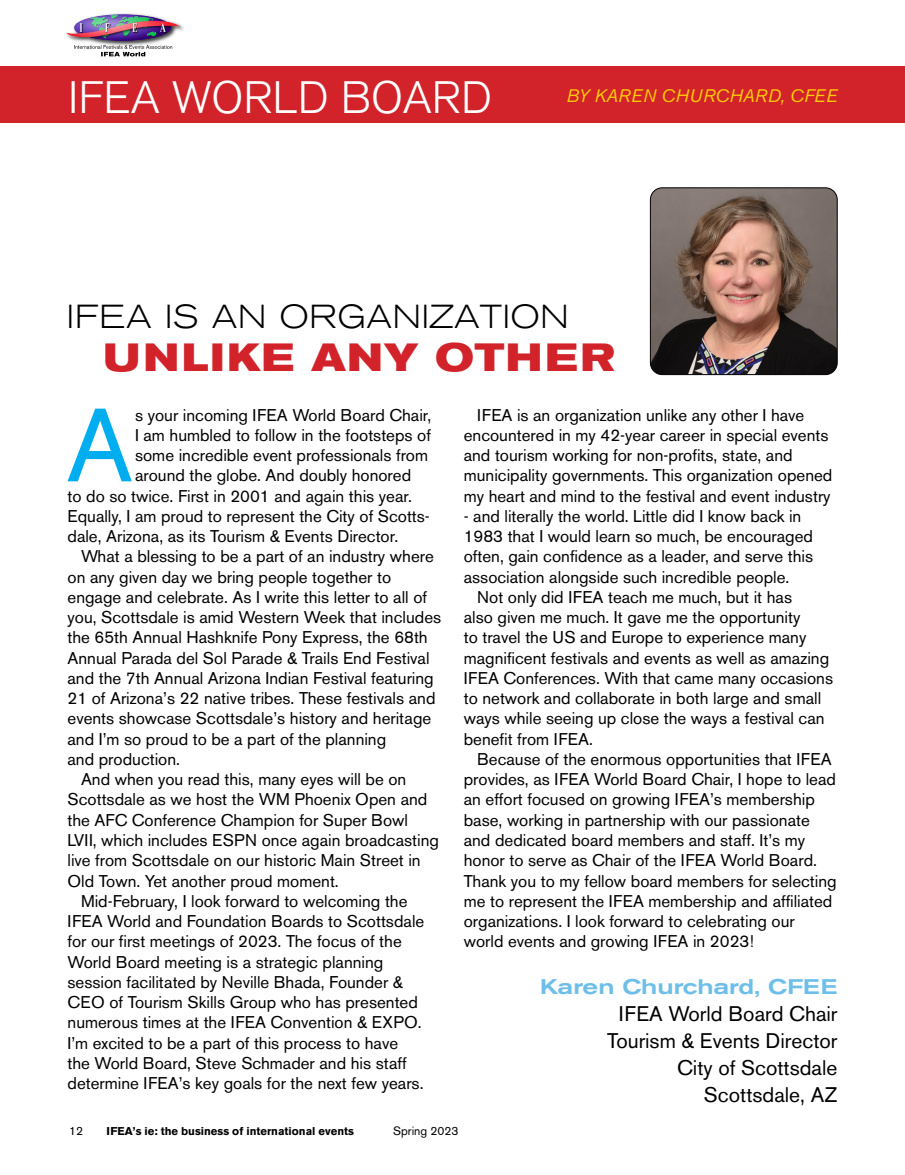
<style>
.page{position:relative;width:905px;height:1175px;background:#fff}
.page>*{position:absolute;margin:0;border:0;box-sizing:border-box;transform-origin:0 0}
.Body_Text_Black{font:102.9px "Akzidenz Grotesk BE";color:#00aeef}
.t1{font:300 45px "Akzidenz Grotesk BE";color:#fff}
.t2{font:700 expanded 39px "Akzidenz Grotesk BE";letter-spacing:.05em;color:#d2232a}
.t3{font:300 expanded 33px "Akzidenz Grotesk BE";letter-spacing:.03em;color:#000;scale:.95 1}
.t4{font:21px "Akzidenz Grotesk BE";color:#000}
.t5{font:500 expanded 21px "Akzidenz Grotesk BE";color:#6ebeea}
.t6{font:italic 18px "Akzidenz Grotesk BE";color:#ffcb05}
.Body_Text_Black-2{font:16.8px/20.2px "Akzidenz Grotesk BE";color:#000}
.t7{font:12px "Akzidenz Grotesk BE";color:#000}
.t8{font:700 11.25px "Akzidenz Grotesk BE";color:#000}
</style>
<div class="page">
<img style="left:650px;top:188px;width:187px;height:186px">
<div style="left:650px;top:187px;width:187px;height:188px;border:1px solid #000;border-radius:12px"></div>
<div style="left:0;top:67px;width:904px;height:56px;background:#d2232a"></div>
<div style="left:64px;top:13px;width:121px;height:33px;background:#000;opacity:.75"></div>
<img style="left:66px;top:14px;width:114px;height:27px">
<svg style="left:74px;top:45px;width:98px;height:11px"></svg>
<p class="t1" style="left:68px;top:72px;width:425px">IFEA WORLD BOARD</p>
<p class="t6" style="left:566px;top:85px;width:272px">BY KAREN CHURCHARD, CFEE</p>
<p class="t3" style="left:67px;top:298px;width:529px">IFEA IS AN ORGANIZATION</p>
<p class="t2" style="left:103px;top:334px;width:513px">UNLIKE ANY OTHER</p>
<p class="Body_Text_Black" style="left:66px;top:384px;width:68px">A</p>
<p class="Body_Text_Black-2" style="left:135px;top:404px;width:298px">s your incoming IFEA World Board Chair,</p>
<p class="Body_Text_Black-2" style="left:135px;top:425px;width:297px">I am humbled to follow in the footsteps of</p>
<p class="Body_Text_Black-2" style="left:135px;top:445px;width:294px">some incredible event professionals from</p>
<p class="Body_Text_Black-2" style="left:135px;top:465px;width:277px">around the globe. And doubly honored</p>
<p class="Body_Text_Black-2" style="left:68px;top:485px;width:346px">to do so twice. First in 2001 and again this year.</p>
<p class="Body_Text_Black-2" style="left:68px;top:506px;width:364px">Equally, I am proud to represent the City of Scotts-</p>
<p class="Body_Text_Black-2" style="left:68px;top:526px;width:332px">dale, Arizona, as its Tourism &amp; Events Director.</p>
<p class="Body_Text_Black-2" style="left:68px;top:546px;width:375px;text-indent:14px">What a blessing to be a part of an industry where on any given day we bring people together to engage and celebrate. As I write this letter to all of you, Scottsdale is amid Western Week that includes the 65th Annual Hashknife Pony Express, the 68th Annual Parada del Sol Parade &amp; Trails End Festival and the 7th Annual Arizona Indian Festival featuring 21 of Arizona’s 22 native tribes. These festivals and events showcase Scottsdale’s history and heritage and I’m so proud to be a part of the planning<br>and production.</p>
<p class="Body_Text_Black-2" style="left:68px;top:769px;width:373px;text-indent:14px">And when you read this, many eyes will be on Scottsdale as we host the WM Phoenix Open and the AFC Conference Champion for Super Bowl LVII, which includes ESPN once again broadcasting live from Scottsdale on our historic Main Street in Old Town. Yet another proud moment.</p>
<p class="Body_Text_Black-2" style="left:68px;top:890px;width:358px;text-indent:14px">Mid-February, I look forward to welcoming the IFEA World and Foundation Boards to Scottsdale for our first meetings of 2023. The focus of the World Board meeting is a strategic planning session facilitated by Neville Bhada, Founder &amp; CEO of Tourism Skills Group who has presented numerous times at the IFEA Convention &amp; EXPO.<br>I’m excited to be a part of this process to have the World Board, Steve Schmader and his staff determine IFEA’s key goals for the next few years.</p>
<p class="Body_Text_Black-2" style="left:464px;top:404px;width:370px;text-indent:14px">IFEA is an organization unlike any other I have encountered in my 42-year career in special events and tourism working for non-profits, state, and municipality governments. This organization opened my heart and mind to the festival and event industry</p>
<p class="Body_Text_Black-2" style="left:464px;top:506px;width:351px">- and literally the world. Little did I know back in 1983 that I would learn so much, be encouraged often, gain confidence as a leader, and serve this association alongside such incredible people.</p>
<p class="Body_Text_Black-2" style="left:464px;top:587px;width:371px;text-indent:14px">Not only did IFEA teach me much, but it has<br>also given me much. It gave me the opportunity<br>to travel the US and Europe to experience many magnificent festivals and events as well as amazing IFEA Conferences. With that came many occasions to network and collaborate in both large and small ways while seeing up close the ways a festival can benefit from IFEA.</p>
<p class="Body_Text_Black-2" style="left:464px;top:749px;width:374px;text-indent:14px">Because of the enormous opportunities that IFEA provides, as IFEA World Board Chair, I hope to lead an effort focused on growing IFEA’s membership base, working in partnership with our passionate and dedicated board members and staff. It’s my honor to serve as Chair of the IFEA World Board.<br>Thank you to my fellow board members for selecting me to represent the IFEA membership and affiliated organizations. I look forward to celebrating our world events and growing IFEA in 2023!</p>
<p class="t5" style="left:540px;top:974px;width:299px">Karen Churchard, CFEE</p>
<p class="t4" style="left:619px;top:1001px;width:220px">IFEA World Board Chair</p>
<p class="t4" style="left:607px;top:1028px;width:232px">Tourism &amp; Events Director</p>
<p class="t4" style="left:677px;top:1055px;width:162px">City of Scottsdale</p>
<p class="t4" style="left:704px;top:1082px;width:135px">Scottsdale, AZ</p>
<p class="t7" style="left:69px;top:1123px;width:15px">12</p>
<p class="t8" style="left:107px;top:1124px;width:249px">IFEA’s ie: the business of international events</p>
<p class="t7" style="left:393px;top:1123px;width:67px">Spring 2023</p>
</div>
